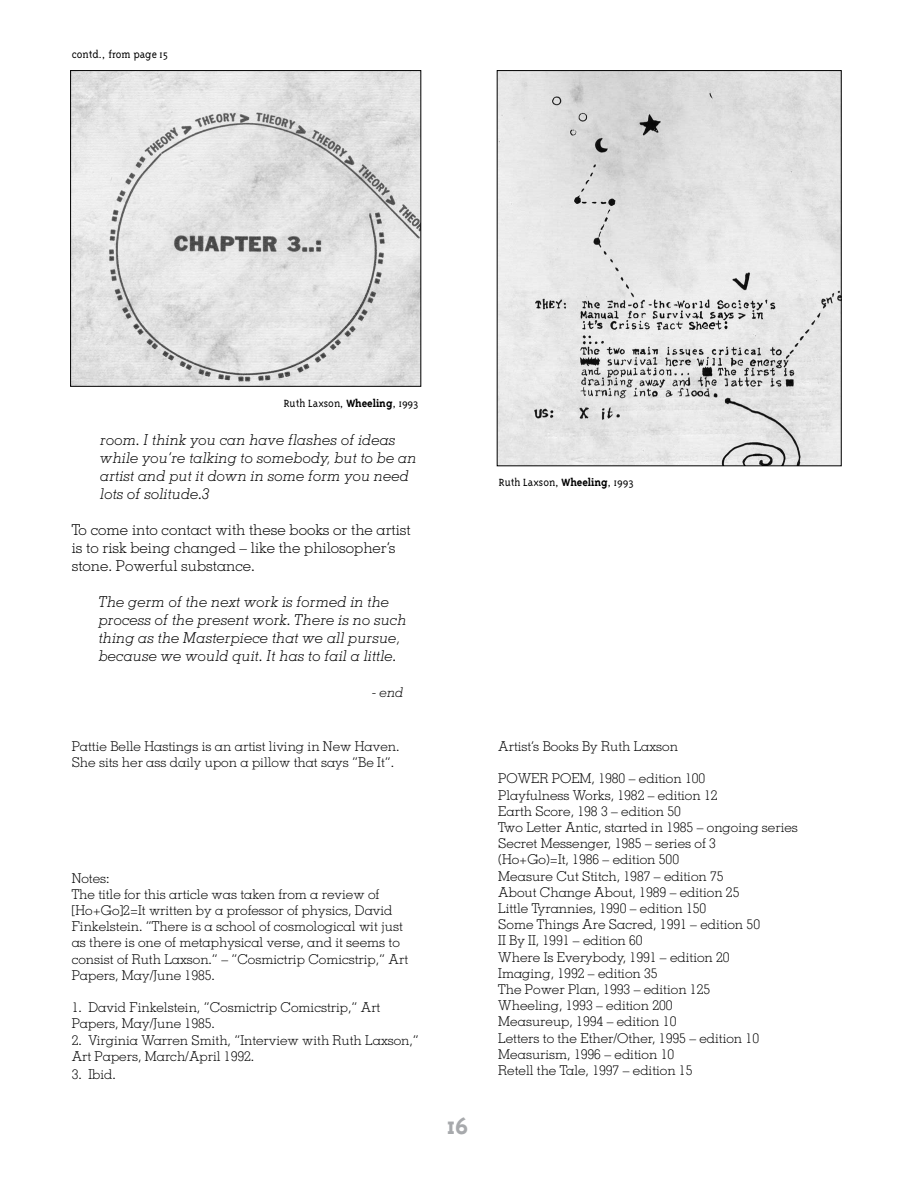
<style>
.page{position:relative;width:918px;height:1188px;background:#fff}
.page>*{position:absolute;margin:0;border:0;box-sizing:border-box;transform-origin:0 0}
.t1{font:700 27px "Triplex Serif";color:#a7a9ac}
.t2{font:italic 300 15px/18px "Memphis";color:#000}
.t3{font:300 15px/18px "Memphis";color:#000}
.t4{font:300 13.5px/16.2px "Memphis";color:#000}
.t5{font:italic 300 13.5px "Memphis";color:#000}
.t6{font:300 12px "Triplex Serif";color:#000}
.s1{font-weight:700}
</style>
<div class="page">
<img style="left:499px;top:72px;width:341px;height:392px">
<div style="left:497px;top:70px;width:345px;height:396px;border:1px solid #000"></div>
<img style="left:72px;top:72px;width:347px;height:313px">
<div style="left:70px;top:70px;width:351px;height:317px;border:1px solid #000"></div>
<p class="t6" style="left:72px;top:48px;width:98px">contd., from page 15</p>
<p class="t6" style="left:284px;top:396px;width:136px">Ruth Laxson, <span class="s1">Wheeling</span>, 1993</p>
<p class="t2" style="left:100px;top:431px;width:318px">room. I think you can have flashes of ideas while you’re talking to somebody, but to be an artist and put it down in some form you need lots of solitude.3</p>
<p class="t3" style="left:72px;top:521px;width:341px">To come into contact with these books or the artist is to risk being changed – like the philosopher’s stone. Powerful substance.</p>
<p class="t2" style="left:99px;top:593px;width:309px">The germ of the next work is formed in the process of the present work. There is no such thing as the Masterpiece that we all pursue, because we would quit. It has to fail a little.</p>
<p class="t5" style="left:372px;top:684px;width:33px">- end</p>
<p class="t4" style="left:72px;top:738px;width:329px">Pattie Belle Hastings is an artist living in New Haven.<br>She sits her ass daily upon a pillow that says “Be It”.</p>
<p class="t4" style="left:72px;top:869px;width:338px">Notes:<br>The title for this article was taken from a review of [Ho+Go]2=It written by a professor of physics, David Finkelstein. “There is a school of cosmological wit just as there is one of metaphysical verse, and it seems to consist of Ruth Laxson.” – “Cosmictrip Comicstrip,” Art Papers, May/June 1985.</p>
<p class="t4" style="left:72px;top:999px;width:310px">1. David Finkelstein, “Cosmictrip Comicstrip,” Art<br>Papers, May/June 1985.</p>
<p class="t4" style="left:72px;top:1031px;width:349px">2. Virginia Warren Smith, “Interview with Ruth Laxson,”<br>Art Papers, March/April 1992.</p>
<p class="t4" style="left:72px;top:1065px;width:46px">3. Ibid.</p>
<h1 class="t1" style="left:447px;top:1111px;width:23px">16</h1>
<p class="t6" style="left:499px;top:476px;width:136px">Ruth Laxson, <span class="s1">Wheeling</span>, 1993</p>
<p class="t4" style="left:498px;top:738px;width:181px">Artist’s Books By Ruth Laxson</p>
<p class="t4" style="left:498px;top:770px;width:301px">POWER POEM, 1980 – edition 100<br>Playfulness Works, 1982 – edition 12<br>Earth Score, 198 3 – edition 50<br>Two Letter Antic, started in 1985 – ongoing series Secret Messenger, 1985 – series of 3<br>(Ho+Go)=It, 1986 – edition 500<br>Measure Cut Stitch, 1987 – edition 75<br>About Change About, 1989 – edition 25<br>Little Tyrannies, 1990 – edition 150<br>Some Things Are Sacred, 1991 – edition 50<br>II By II, 1991 – edition 60<br>Where Is Everybody, 1991 – edition 20<br>Imaging, 1992 – edition 35<br>The Power Plan, 1993 – edition 125<br>Wheeling, 1993 – edition 200<br>Measureup, 1994 – edition 10<br>Letters to the Ether/Other, 1995 – edition 10<br>Measurism, 1996 – edition 10<br>Retell the Tale, 1997 – edition 15</p>
</div>
